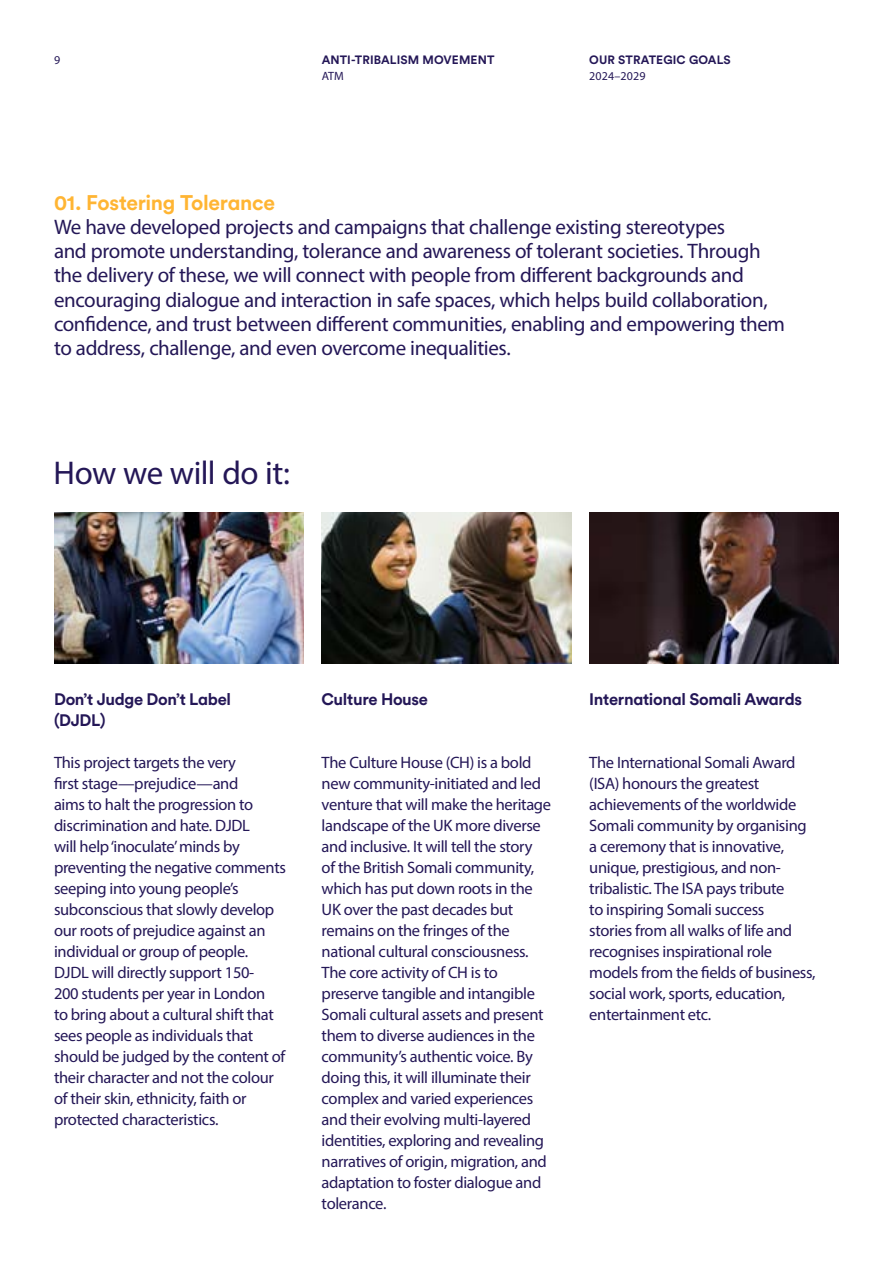
<style>
.page{position:relative;width:893px;height:1263px;background:#fff}
.page>*{position:absolute;margin:0;border:0;box-sizing:border-box;transform-origin:0 0}
.t1{font:33px "Myriad Pro";letter-spacing:-.02em;color:#241757}
.t2{font:21px/24px "Myriad Pro";letter-spacing:-.02em;color:#241757}
.t3{font:700 21px "Circular Std";letter-spacing:-.015em;color:#ffb533}
.t4{font:16.5px/21px "Myriad Pro";letter-spacing:-.02em;color:#241757}
.t5{font:700 16.5px/21px "Circular Std";letter-spacing:-.02em;color:#241757}
.t6{font:700 12px "Circular Std";letter-spacing:.01em;color:#241757}
.t7{font:12px "Myriad Pro";letter-spacing:.01em;color:#241757}
</style>
<div class="page">
<img style="left:54px;top:512px;width:250px;height:151px">
<img style="left:321px;top:512px;width:250px;height:151px">
<img style="left:589px;top:512px;width:250px;height:151px">
<p class="t7" style="left:54px;top:52px;width:8px">9</p>
<p class="t6" style="left:322px;top:52px;width:174px">ANTI-TRIBALISM MOVEMENT</p>
<p class="t7" style="left:322px;top:69px;width:24px">ATM</p>
<p class="t6" style="left:589px;top:52px;width:143px">OUR STRATEGIC GOALS</p>
<p class="t7" style="left:589px;top:69px;width:58px">2024–2029</p>
<p class="t3" style="left:54px;top:190px;width:223px">01. Fostering Tolerance</p>
<p class="t2" style="left:54px;top:215px;width:733px">We have developed projects and campaigns that challenge existing stereotypes<br>and promote understanding, tolerance and awareness of tolerant societies. Through the delivery of these, we will connect with people from different backgrounds and encouraging dialogue and interaction in safe spaces, which helps build collaboration, confidence, and trust between different communities, enabling and empowering them to address, challenge, and even overcome inequalities.</p>
<h1 class="t1" style="left:54px;top:452px;width:238px">How we will do it:</h1>
<p class="t5" style="left:54px;top:688px;width:178px">Don’t Judge Don’t Label (DJDL)</p>
<p class="t4" style="left:54px;top:752px;width:233px">This project targets the very<br>first stage—prejudice—and<br>aims to halt the progression to discrimination and hate. DJDL<br>will help ‘inoculate’ minds by preventing the negative comments seeping into young people’s subconscious that slowly develop our roots of prejudice against an individual or group of people.<br>DJDL will directly support 150-<br>200 students per year in London<br>to bring about a cultural shift that sees people as individuals that should be judged by the content of their character and not the colour of their skin, ethnicity, faith or protected characteristics.</p>
<p class="t5" style="left:322px;top:688px;width:108px">Culture House</p>
<p class="t4" style="left:322px;top:752px;width:231px">The Culture House (CH) is a bold new community-initiated and led venture that will make the heritage landscape of the UK more diverse and inclusive. It will tell the story<br>of the British Somali community, which has put down roots in the<br>UK over the past decades but remains on the fringes of the national cultural consciousness.<br>The core activity of CH is to preserve tangible and intangible<br>Somali cultural assets and present them to diverse audiences in the community’s authentic voice. By doing this, it will illuminate their complex and varied experiences and their evolving multi-layered identities, exploring and revealing narratives of origin, migration, and adaptation to foster dialogue and tolerance.</p>
<p class="t5" style="left:589px;top:688px;width:214px">International Somali Awards</p>
<p class="t4" style="left:589px;top:752px;width:228px">The International Somali Award (ISA) honours the greatest achievements of the worldwide<br>Somali community by organising a ceremony that is innovative, unique, prestigious, and non&shy;tribalistic. The ISA pays tribute<br>to inspiring Somali success<br>stories from all walks of life and recognises inspirational role models from the fields of business, social work, sports, education, entertainment etc.</p>
</div>
